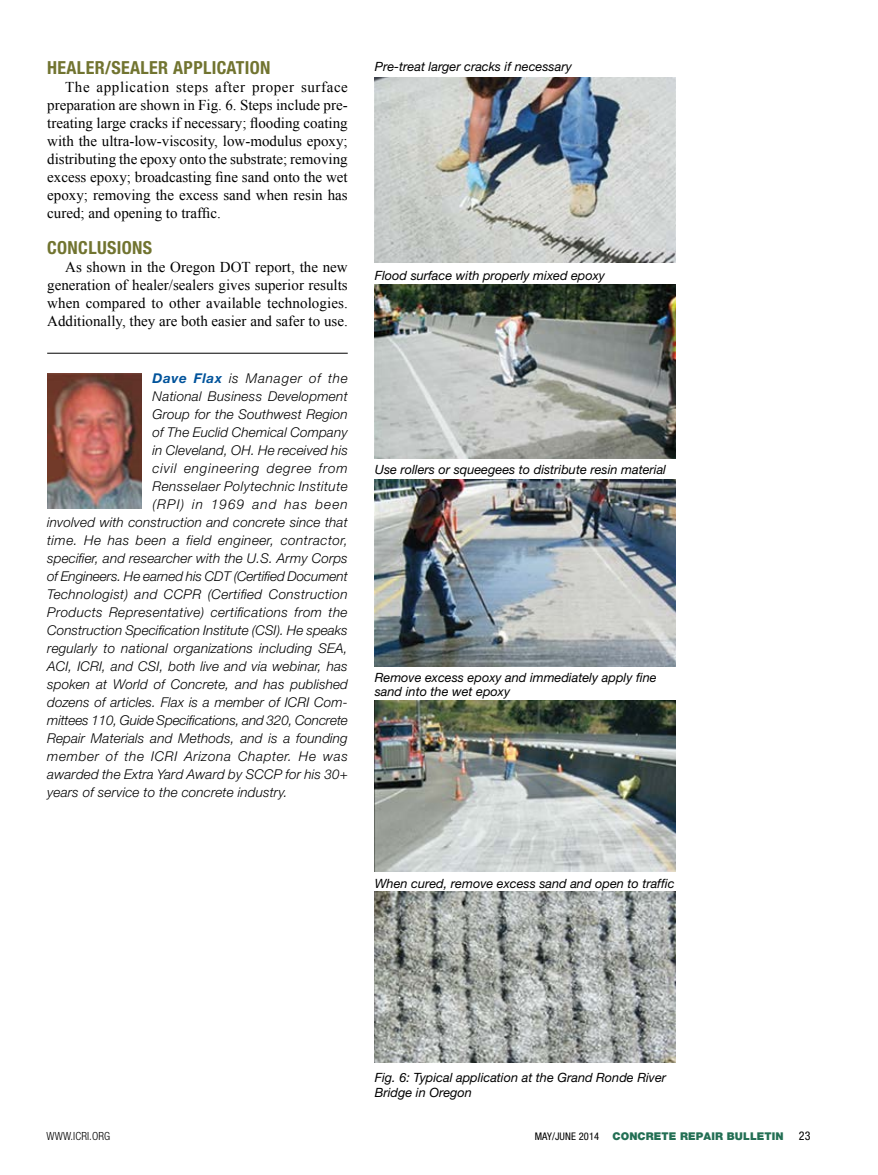
<style>
.page{position:relative;width:878px;height:1175px;background:#fff}
.page>*{position:absolute;margin:0;border:0;box-sizing:border-box;transform-origin:0 0}
.t1{font:700 condensed 18px "Helvetica Neue LT Std";letter-spacing:.02em;color:#717430}
.t2{font:15px/18px "Times New Roman";color:#000;text-align:justify}
.t3{font:italic 300 13.5px "Helvetica Neue LT Std";letter-spacing:.01em;color:#000}
.t4{font:italic 300 13.5px "Helvetica Neue LT Std";letter-spacing:.03em;color:#000}
.t5{font:italic 300 13.5px "Helvetica Neue LT Std";letter-spacing:-.01em;color:#000}
.t6{font:italic 300 13.5px "Helvetica Neue LT Std";letter-spacing:.035em;color:#000}
.t7{font:italic 300 13.5px "Helvetica Neue LT Std";letter-spacing:.05em;color:#000}
.t8{font:italic 300 13.5px "Helvetica Neue LT Std";letter-spacing:.06em;color:#000}
.t9{font:italic 300 13.5px "Helvetica Neue LT Std";letter-spacing:.055em;color:#000}
.t10{font:italic 300 13.5px "Helvetica Neue LT Std";letter-spacing:.08em;color:#000}
.t11{font:italic 12.75px/13.5px "Helvetica Neue LT Std";color:#000}
.t12{font:condensed 12px "Helvetica Neue LT Std";color:#000}
.t13{font:300 condensed 11.25px "Helvetica Neue LT Std";letter-spacing:.01em;color:#000}
.t14{font:900 10.8px "Helvetica Neue LT Std";letter-spacing:.01em;color:#236f54}
.s1{font-weight:700;color:#00539b}
.s2{font-weight:400;font-stretch:condensed;font-size:10.5px;color:#000}
</style>
<div class="page">
<hr style="left:47px;top:353px;width:301px;height:1px;background:#000">
<img style="left:47px;top:373px;width:95px;height:135px">
<img style="left:375px;top:77px;width:300px;height:186px">
<img style="left:375px;top:285px;width:300px;height:173px">
<img style="left:375px;top:479px;width:300px;height:187px">
<img style="left:375px;top:701px;width:300px;height:170px">
<img style="left:375px;top:891px;width:300px;height:171px">
<h1 class="t1" style="left:47px;top:57px;width:225px">HEALER/SEALER APPLICATION</h1>
<p class="t2" style="left:47px;top:78px;width:302px;text-indent:18px">The application steps after proper surface preparation are shown in Fig. 6. Steps include pre&shy;treating large cracks if necessary; flooding coating with the ultra-low-viscosity, low-modulus epoxy; distributing the epoxy onto the substrate; removing excess epoxy; broadcasting fine sand onto the wet epoxy; removing the excess sand when resin has cured; and opening to traffic.</p>
<h1 class="t1" style="left:47px;top:237px;width:106px">CONCLUSIONS</h1>
<p class="t2" style="left:47px;top:258px;width:302px;text-indent:18px">As shown in the Oregon DOT report, the new generation of healer/sealers gives superior results when compared to other available technologies.<br>Additionally, they are both easier and safer to use.</p>
<p class="t9" style="left:153px;top:370px;width:197px"><span class="s1">Dave Flax</span> is Manager of the</p>
<p class="t3" style="left:153px;top:388px;width:196px">National Business Development</p>
<p class="t3" style="left:153px;top:406px;width:197px">Group for the Southwest Region</p>
<p class="t3" style="left:153px;top:424px;width:197px">of The Euclid Chemical Company</p>
<p class="t3" style="left:153px;top:442px;width:197px">in Cleveland, OH. He received his</p>
<p class="t8" style="left:153px;top:460px;width:197px">civil engineering degree from</p>
<p class="t4" style="left:153px;top:478px;width:197px">Rensselaer Polytechnic Institute</p>
<p class="t10" style="left:153px;top:496px;width:197px">(RPI) in 1969 and has been</p>
<p class="t3" style="left:47px;top:514px;width:302px">involved with construction and concrete since that</p>
<p class="t6" style="left:47px;top:532px;width:302px">time. He has been a field engineer, contractor,</p>
<p class="t3" style="left:47px;top:550px;width:302px">specifier, and researcher with the U.S. Army Corps</p>
<p class="t3" style="left:47px;top:568px;width:302px">of Engineers. He earned his CDT (Certified Document</p>
<p class="t4" style="left:47px;top:586px;width:302px">Technologist) and CCPR (Certified Construction</p>
<p class="t4" style="left:47px;top:604px;width:302px">Products Representative) certifications from the</p>
<p class="t3" style="left:47px;top:622px;width:302px">Construction Specification Institute (CSI). He speaks</p>
<p class="t3" style="left:47px;top:640px;width:302px">regularly to national organizations including SEA,</p>
<p class="t3" style="left:47px;top:658px;width:302px">ACI, ICRI, and CSI, both live and via webinar, has</p>
<p class="t3" style="left:47px;top:676px;width:302px">spoken at World of Concrete, and has published</p>
<p class="t3" style="left:47px;top:694px;width:302px">dozens of articles. Flax is a member of ICRI Com-</p>
<p class="t5" style="left:47px;top:712px;width:302px">mittees 110, Guide Specifications, and 320, Concrete</p>
<p class="t3" style="left:47px;top:730px;width:302px">Repair Materials and Methods, and is a founding</p>
<p class="t7" style="left:47px;top:748px;width:302px">member of the ICRI Arizona Chapter. He was</p>
<p class="t3" style="left:47px;top:766px;width:302px">awarded the Extra Yard Award by SCCP for his 30+</p>
<p class="t3" style="left:47px;top:784px;width:242px">years of service to the concrete industry.</p>
<p class="t11" style="left:375px;top:60px;width:199px">Pre-treat larger cracks if necessary</p>
<p class="t11" style="left:375px;top:268px;width:232px">Flood surface with properly mixed epoxy</p>
<p class="t11" style="left:375px;top:462px;width:293px">Use rollers or squeegees to distribute resin material</p>
<p class="t11" style="left:375px;top:670px;width:283px">Remove excess epoxy and immediately apply fine sand into the wet epoxy</p>
<p class="t11" style="left:375px;top:876px;width:301px">When cured, remove excess sand and open to traffic</p>
<p class="t11" style="left:375px;top:1069px;width:293px;line-height:15.3px">Fig. 6: Typical application at the Grand Ronde River<br>Bridge in Oregon</p>
<p class="t13" style="left:46px;top:1129px;width:65px">WWW.ICRI.ORG</p>
<p class="t14" style="left:534px;top:1130px;width:250px"><span class="s2">MAY/JUNE 2014</span> CONCRETE REPAIR BULLETIN</p>
<p class="t12" style="left:798px;top:1129px;width:13px">23</p>
</div>
